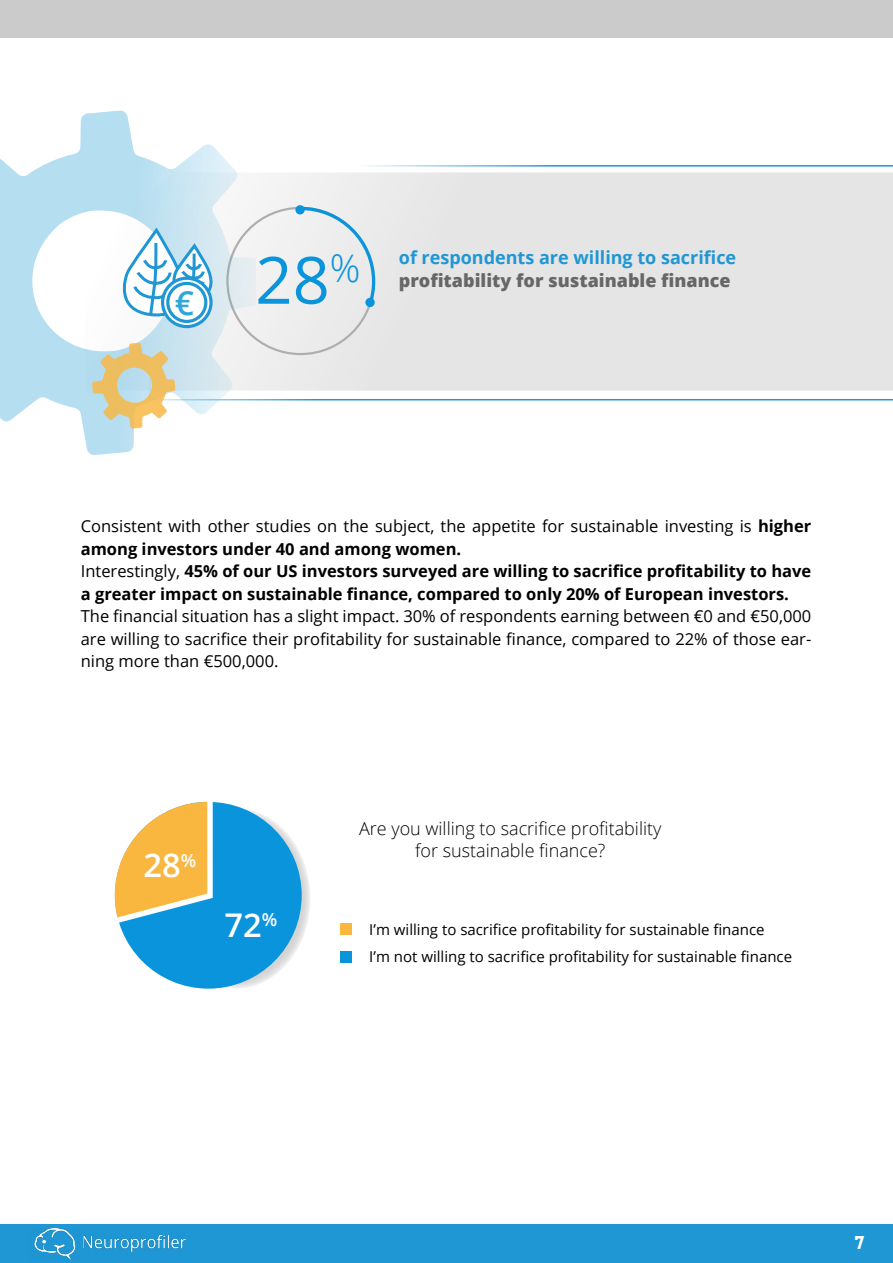
<style>
.page{position:relative;width:893px;height:1263px;background:#fff}
.page>*{position:absolute;margin:0;border:0;box-sizing:border-box;transform-origin:0 0}
.t1{font:65.25px "Open Sans";color:#0a94dc}
.t2{font:600 33.3px "Open Sans";color:#30a6d9}
.t3{font:600 32.7px "Open Sans";color:#fff}
.t4{font:300 18px/22.5px "Open Sans";color:#000;text-align:center}
.t5{font:700 18px "Open Sans";color:#1f97d4}
.t6{font:800 18px "Open Sans";color:#676768}
.t7{font:700 16.5px/22.5px "Open Sans";color:#000}
.t8{font:16.5px/22.5px "Open Sans";color:#000;text-align:justify}
.t9{font:16.5px "Lemon Milk";color:#fff}
.t10{font:15px/27px "Open Sans";color:#000}
.s1{font-weight:400}
</style>
<div class="page">
<div style="left:0;top:1225px;width:893px;height:38px;background:#1f97d4"></div>
<img style="left:34px;top:1229px;width:42px;height:31px">
<img style="left:84px;top:1234px;width:102px;height:18px">
<div style="left:0;top:0;width:893px;height:38px;background:#cccbcb"></div>
<svg style="left:162px;top:808px;width:148px;height:181px;background:#e0e0e1"></svg>
<svg style="left:255px;top:165px;width:638px;height:236px"></svg>
<svg style="left:255px;top:172px;width:638px;height:219px;background:#e6e6e6"></svg>
<svg style="left:297px;top:205px;width:80px;height:101px"></svg>
<div style="left:365px;top:298px;width:10px;height:9px;background:#0a94dc;border-radius:50%"></div>
<div style="left:295px;top:205px;width:10px;height:9px;background:#0a94dc;border-radius:50%"></div>
<svg style="left:0;top:111px;width:255px;height:344px"></svg>
<svg style="left:92px;top:343px;width:83px;height:85px;background:#dbd3ad"></svg>
<svg style="left:116px;top:227px;width:99px;height:95px"></svg>
<svg style="left:163px;top:278px;width:48px;height:49px"></svg>
<div style="left:161px;top:277px;width:52px;height:51px;border:3px solid #1f97d4;border-radius:50%"></div>
<div style="left:168px;top:283px;width:38px;height:38px;background:#fff;border-radius:50%"></div>
<div style="left:166px;top:282px;width:41px;height:41px;border:3px solid #1f97d4;border-radius:50%"></div>
<div style="left:115px;top:802px;width:187px;height:187px;background:#0a94dc;border-radius:50%"></div>
<svg style="left:114px;top:801px;width:101px;height:127px"></svg>
<div style="left:340px;top:923px;width:12px;height:12px;background:#fab740"></div>
<div style="left:340px;top:951px;width:12px;height:12px;background:#0a94dc"></div>
<h2 class="t2" style="left:175px;top:280px;width:21px">€</h2>
<h1 class="t1" style="left:255px;top:235px;width:107px">28<sup>%</sup></h1>
<p class="t5" style="left:399px;top:245px;width:339px">of respondents are willing to sacrifice</p>
<p class="t6" style="left:399px;top:266px;width:333px">profitability for sustainable finance</p>
<p class="t7" style="left:81px;top:514px;width:732px"><span class="s1">Consistent with other studies on the subject, the appetite for sustainable investing is</span> higher among investors under 40 and among women.<br><span class="s1">Interestingly,</span> 45% of our US investors surveyed are willing to sacrifice profitability to have a greater impact on sustainable finance, compared to only 20% of European investors.</p>
<p class="t8" style="left:81px;top:604px;width:732px">The financial situation has a slight impact. 30% of respondents earning between €0 and €50,000 are willing to sacrifice their profitability for sustainable finance, compared to 22% of those ear&shy;ning more than €500,000.</p>
<h3 class="t3" style="left:144px;top:843px;width:54px">28<sup>%</sup></h3>
<h3 class="t3" style="left:225px;top:902px;width:54px">72<sup>%</sup></h3>
<p class="t4" style="left:359px;top:816px;width:304px">Are you willing to sacrifice profitability for sustainable finance?</p>
<p class="t10" style="left:369px;top:915px;width:424px">I’m willing to sacrifice profitability for sustainable finance<br>I’m not willing to sacrifice profitability for sustainable finance</p>
<p class="t9" style="left:855px;top:1231px;width:11px">7</p>
</div>
